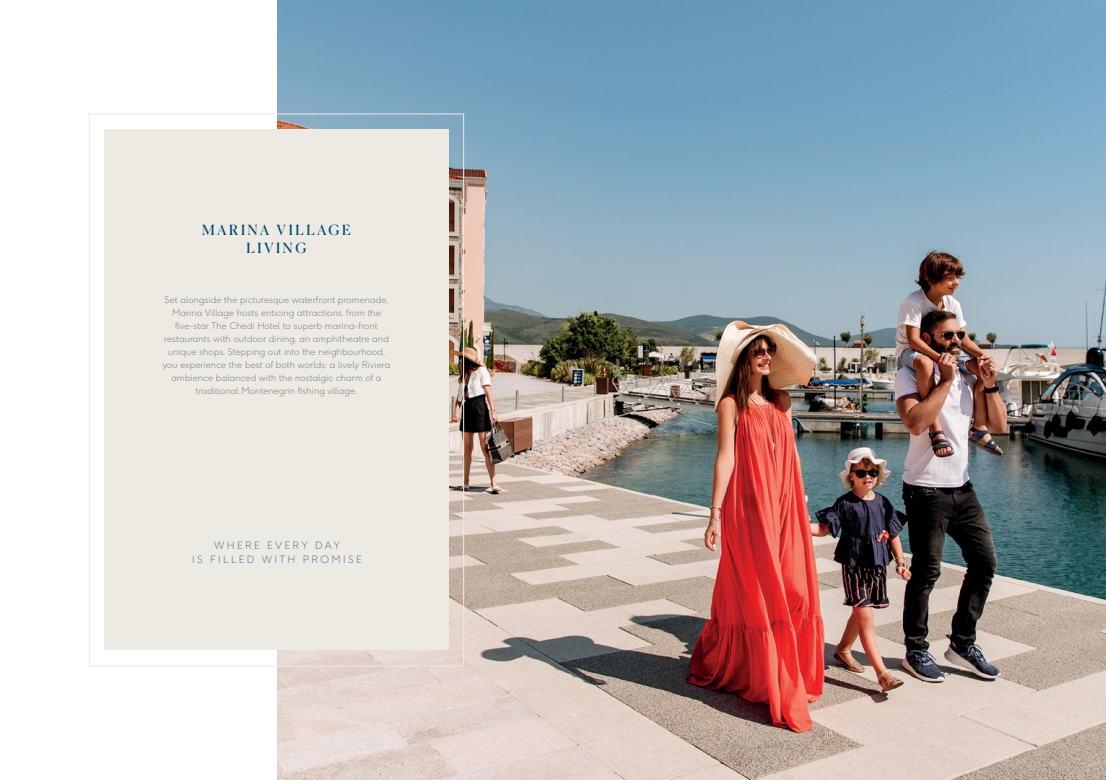
<style>
.page{position:relative;width:1106px;height:780px;background:#fff}
.page>*{position:absolute;margin:0;border:0;box-sizing:border-box;transform-origin:0 0}
.t1{font:14px/18px "Canela";letter-spacing:.2em;color:#004968;text-align:center}
.t2{font:300 10px/14px "F37 Ginger Pro";letter-spacing:.24em;color:#51738e;text-align:center}
.t3{font:300 9px/13px "F37 Ginger Pro";letter-spacing:.02em;color:#77787b;text-align:center}
</style>
<div class="page">
<img style="left:277px;top:0;width:829px;height:780px">
<div style="left:104px;top:130px;width:345px;height:520px;background:#eceae3"></div>
<svg style="left:826px;top:732px;width:7px;height:6px"></svg>
<h1 class="t1" style="left:202px;top:220px;width:150px">MARINA VILLAGE<br>LIVING</h1>
<p class="t3" style="left:163px;top:293px;width:229px">Set alongside the picturesque waterfront promenade, Marina Village hosts enticing attractions, from the five-star The Chedi Hotel to superb marina-front restaurants with outdoor dining, an amphitheatre and unique shops. Stepping out into the neighbourhood, you experience the best of both worlds: a lively Riviera ambience balanced with the nostalgic charm of a traditional Montenegrin fishing village.</p>
<p class="t2" style="left:192px;top:538px;width:171px">WHERE EVERY DAY<br>IS FILLED WITH PROMISE</p>
</div>
